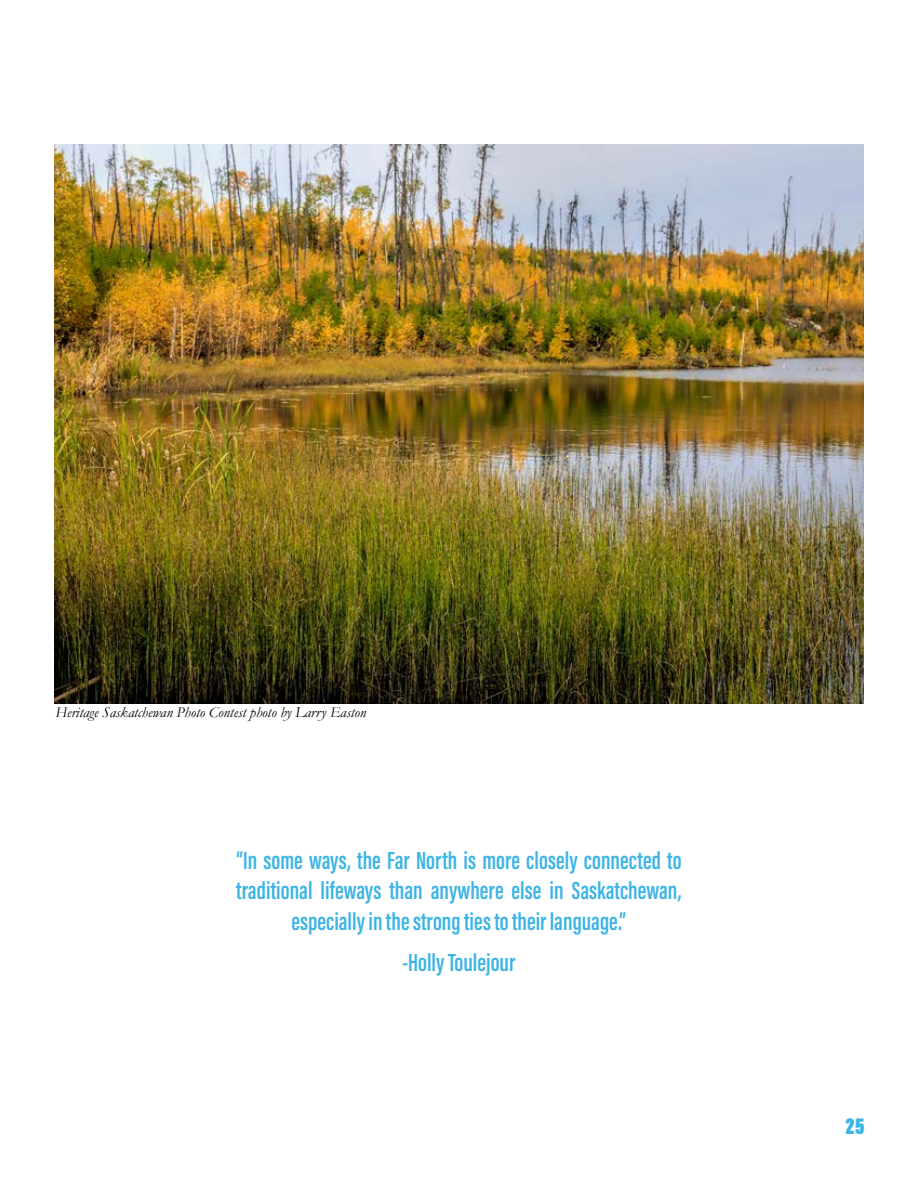
<style>
.page{position:relative;width:918px;height:1188px;background:#fff}
.page>*{position:absolute;margin:0;border:0;box-sizing:border-box;transform-origin:0 0}
.t1{font:25.5px/30.3px "Acumin Variable Concept";color:#3cb4e5;text-align:center}
.t2{font:24px "Acumin Variable Concept";color:#3cb4e5}
.t3{font:italic 15px "Garamond";color:#000}
</style>
<div class="page">
<img style="left:54px;top:145px;width:810px;height:558px">
<p class="t3" style="left:56px;top:702px;width:312px">Heritage Saskatchewan Photo Contest photo by Larry Easton</p>
<p class="t1" style="left:236px;top:844px;width:447px">“In some ways, the Far North is more closely connected to traditional lifeways than anywhere else in Saskatchewan, especially in the strong ties to their language.”</p>
<p class="t1" style="left:403px;top:946px;width:114px">-Holly Toulejour</p>
<p class="t2" style="left:846px;top:1109px;width:20px">25</p>
</div>
